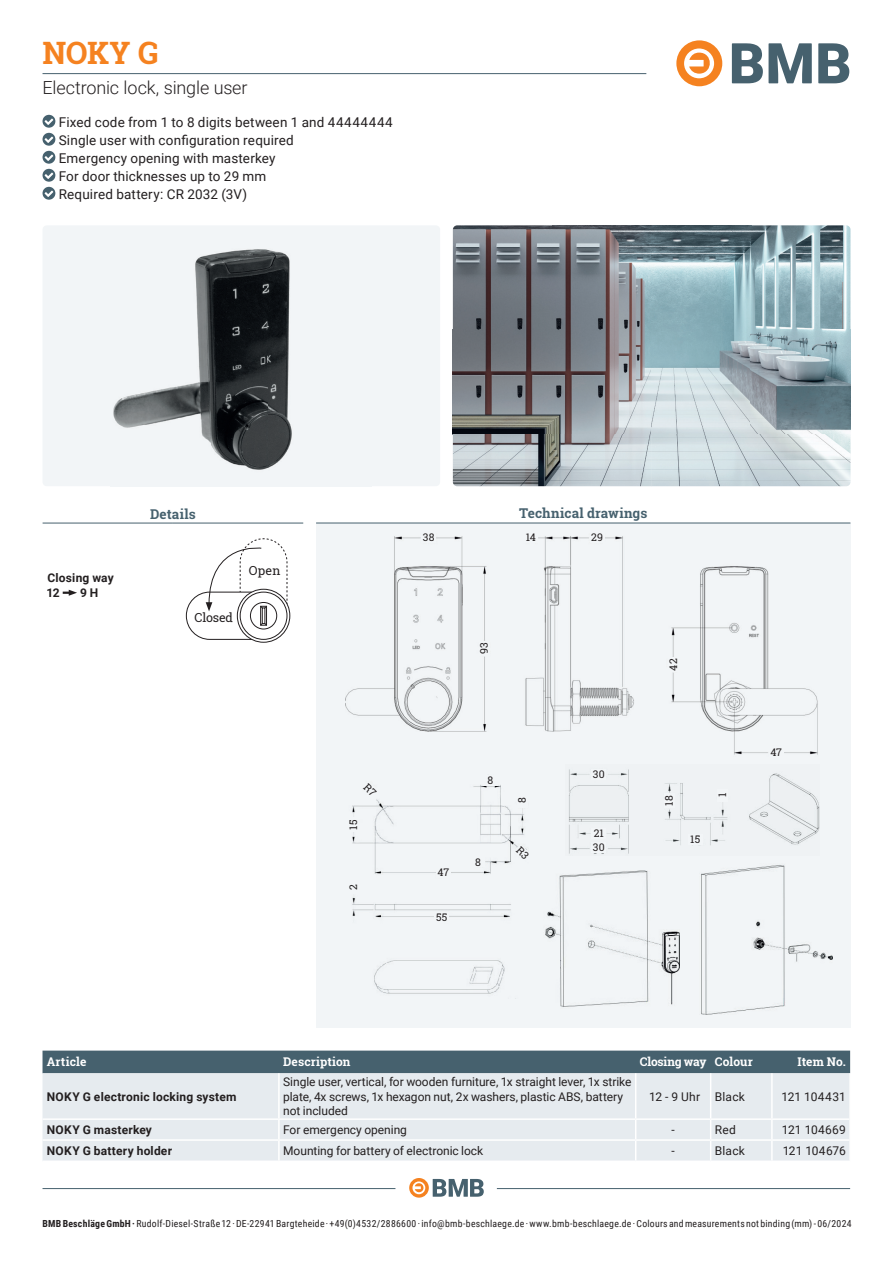
<style>
.page{position:relative;width:893px;height:1263px;background:#fff}
.page>*{position:absolute;margin:0;border:0;box-sizing:border-box;transform-origin:0 0}
.t1{font:700 30.9px "Roboto Slab";color:#f58220}
.t2{font:300 18px "Roboto";letter-spacing:-.005em;color:#231f20}
.t3{font:13.5px/18px "Roboto";letter-spacing:.01em;color:#231f20}
.t4{font:700 13.5px "Roboto Slab";letter-spacing:.01em;color:#46616e}
.t5{font:12.45px "Roboto Slab";letter-spacing:-.015em;color:#231f20}
.t6{font:12px/14.4px "Roboto";letter-spacing:-.005em;color:#231f20}
.t7{font:700 12px/14.4px "Roboto";letter-spacing:.015em;color:#231f20}
.t8{font:700 12px "Roboto Slab";letter-spacing:.005em;color:#fff}
.t9{font:700 12px "Roboto Slab";letter-spacing:-.015em;color:#fff}
.t10{font:12px "Roboto";letter-spacing:.015em;color:#231f20}
.t11{font:10.5px "Roboto Slab";letter-spacing:.01em;color:#231f20}
.t12{font:9.75px "Roboto Condensed";letter-spacing:.025em;color:#231f20}
.s1{font-weight:700}
</style>
<div class="page">
<hr style="left:43px;top:73px;width:603px;height:1px;background:#46616e">
<hr style="left:43px;top:1188px;width:352px;height:1px;background:#46616e">
<hr style="left:497px;top:1188px;width:353px;height:1px;background:#46616e">
<svg style="left:732px;top:43px;width:80px;height:40px"></svg>
<svg style="left:818px;top:43px;width:31px;height:40px"></svg>
<svg style="left:676px;top:40px;width:46px;height:46px"></svg>
<svg style="left:409px;top:1178px;width:75px;height:19px"></svg>
<img style="left:453px;top:225px;width:397px;height:261px">
<div style="left:316px;top:523px;width:534px;height:505px;background:#f2f5f7"></div>
<div style="left:43px;top:225px;width:397px;height:261px;background:#f2f5f7;border-radius:4px"></div>
<img style="left:113px;top:249px;width:179px;height:221px">
<img style="left:701px;top:865px;width:132px;height:150px">
<img style="left:545px;top:870px;width:135px;height:137px">
<img style="left:346px;top:536px;width:141px;height:196px">
<div style="left:421px;top:533px;width:15px;height:10px;background:#f2f5f7"></div>
<div style="left:479px;top:641px;width:10px;height:15px;background:#f2f5f7"></div>
<img style="left:671px;top:566px;width:147px;height:189px">
<div style="left:668px;top:657px;width:11px;height:15px;background:#f2f5f7"></div>
<div style="left:769px;top:747px;width:15px;height:10px;background:#f2f5f7"></div>
<img style="left:525px;top:536px;width:109px;height:196px">
<div style="left:523px;top:533px;width:15px;height:10px;background:#f2f5f7"></div>
<div style="left:590px;top:533px;width:14px;height:10px;background:#f2f5f7"></div>
<img style="left:352px;top:785px;width:173px;height:209px">
<div style="left:483px;top:775px;width:14px;height:11px;background:#f2f5f7"></div>
<div style="left:348px;top:817px;width:11px;height:15px;background:#f2f5f7"></div>
<div style="left:436px;top:867px;width:15px;height:11px;background:#f2f5f7"></div>
<div style="left:517px;top:793px;width:11px;height:15px;background:#f2f5f7"></div>
<div style="left:470px;top:857px;width:15px;height:10px;background:#f2f5f7"></div>
<div style="left:434px;top:912px;width:15px;height:10px;background:#f2f5f7"></div>
<div style="left:348px;top:879px;width:11px;height:15px;background:#f2f5f7"></div>
<img style="left:569px;top:769px;width:250px;height:85px">
<div style="left:591px;top:769px;width:15px;height:10px;background:#f2f5f7"></div>
<div style="left:591px;top:842px;width:15px;height:11px;background:#f2f5f7"></div>
<div style="left:591px;top:828px;width:15px;height:10px;background:#f2f5f7"></div>
<div style="left:664px;top:793px;width:10px;height:15px;background:#f2f5f7"></div>
<div style="left:688px;top:834px;width:15px;height:10px;background:#f2f5f7"></div>
<div style="left:717px;top:789px;width:11px;height:12px;background:#f2f5f7"></div>
<svg style="left:43px;top:115px;width:12px;height:85px"></svg>
<div style="left:43px;top:1050px;width:807px;height:23px;background:#46616e"></div>
<div style="left:43px;top:1073px;width:806px;height:87px;background:#e6ebef"></div>
<hr style="left:43px;top:1118px;width:236px;height:2px;background:#fff">
<hr style="left:43px;top:1139px;width:236px;height:2px;background:#fff">
<hr style="left:279px;top:1139px;width:357px;height:2px;background:#fff">
<hr style="left:635px;top:1073px;width:1px;height:45px;background:#fff">
<hr style="left:710px;top:1073px;width:1px;height:45px;background:#fff">
<hr style="left:771px;top:1073px;width:2px;height:45px;background:#fff">
<hr style="left:636px;top:1118px;width:75px;height:2px;background:#fff">
<hr style="left:711px;top:1118px;width:61px;height:2px;background:#fff">
<hr style="left:772px;top:1118px;width:77px;height:2px;background:#fff">
<hr style="left:636px;top:1139px;width:75px;height:2px;background:#fff">
<hr style="left:711px;top:1139px;width:61px;height:2px;background:#fff">
<hr style="left:772px;top:1139px;width:77px;height:2px;background:#fff">
<svg style="left:771px;top:1120px;width:2px;height:40px"></svg>
<hr style="left:278px;top:1073px;width:2px;height:45px;background:#fff">
<hr style="left:279px;top:1118px;width:357px;height:2px;background:#fff">
<svg style="left:278px;top:1120px;width:2px;height:40px"></svg>
<svg style="left:635px;top:1120px;width:1px;height:40px"></svg>
<svg style="left:710px;top:1120px;width:1px;height:40px"></svg>
<svg style="left:43px;top:523px;width:260px;height:120px"></svg>
<hr style="left:316px;top:523px;width:534px;height:1px;background:#46616e">
<svg style="left:361px;top:785px;width:18px;height:13px"></svg>
<svg style="left:513px;top:844px;width:14px;height:18px"></svg>
<h1 class="t1" style="left:43px;top:32px;width:117px">NOKY G</h1>
<h2 class="t2" style="left:43px;top:75px;width:207px">Electronic lock, single user</h2>
<p class="t3" style="left:59px;top:112px;width:336px">Fixed code from 1 to 8 digits between 1 and 44444444<br>Single user with configuration required<br>Emergency opening with masterkey<br>For door thicknesses up to 29 mm<br>Required battery: CR 2032 (3V)</p>
<p class="t7" style="left:46px;top:570px;width:69px">Closing way<br>12</p>
<p class="t7" style="left:80px;top:585px;width:20px">9 H</p>
<p class="t4" style="left:150px;top:505px;width:47px">Details</p>
<p class="t5" style="left:195px;top:608px;width:40px">Closed</p>
<p class="t5" style="left:249px;top:562px;width:33px">Open</p>
<p class="t11" style="left:346px;top:830px;width:11px;rotate:-90deg">15</p>
<p class="t11" style="left:346px;top:889px;width:7px;rotate:-90deg">2</p>
<p class="t11" style="left:423px;top:530px;width:13px">38</p>
<p class="t4" style="left:519px;top:504px;width:130px">Technical drawings</p>
<p class="t11" style="left:526px;top:530px;width:12px">14</p>
<p class="t11" style="left:591px;top:530px;width:13px">29</p>
<p class="t11" style="left:477px;top:654px;width:13px;rotate:-90deg">93</p>
<p class="t11" style="left:437px;top:865px;width:13px">47</p>
<p class="t11" style="left:436px;top:910px;width:13px">55</p>
<p class="t11" style="left:487px;top:773px;width:7px">8</p>
<p class="t11" style="left:475px;top:854px;width:7px">8</p>
<p class="t11" style="left:515px;top:803px;width:7px;rotate:-90deg">8</p>
<p class="t11" style="left:593px;top:767px;width:13px">30</p>
<p class="t11" style="left:594px;top:826px;width:12px">21</p>
<p class="t11" style="left:593px;top:840px;width:13px">30</p>
<p class="t11" style="left:666px;top:670px;width:13px;rotate:-90deg">42</p>
<p class="t11" style="left:662px;top:806px;width:12px;rotate:-90deg">18</p>
<p class="t11" style="left:690px;top:832px;width:11px">15</p>
<p class="t11" style="left:715px;top:797px;width:6px;rotate:-90deg">1</p>
<p class="t11" style="left:770px;top:744px;width:13px">47</p>
<p class="t8" style="left:47px;top:1054px;width:41px">Article</p>
<p class="t8" style="left:283px;top:1054px;width:69px">Description</p>
<p class="t9" style="left:640px;top:1054px;width:115px">Closing way Colour</p>
<p class="t8" style="left:798px;top:1054px;width:50px">Item No.</p>
<p class="t7" style="left:47px;top:1088px;width:191px">NOKY G electronic locking system</p>
<p class="t6" style="left:283px;top:1074px;width:350px">Single user, vertical, for wooden furniture, 1x straight lever, 1x strike plate, 4x screws, 1x hexagon nut, 2x washers, plastic ABS, battery not included</p>
<p class="t10" style="left:649px;top:1088px;width:97px">12 - 9 Uhr Black</p>
<p class="t6" style="left:782px;top:1088px;width:66px">121 104431</p>
<p class="t7" style="left:47px;top:1122px;width:107px">NOKY G masterkey</p>
<p class="t6" style="left:283px;top:1122px;width:125px">For emergency opening</p>
<p class="t6" style="left:671px;top:1122px;width:5px">-</p>
<p class="t6" style="left:715px;top:1122px;width:22px">Red</p>
<p class="t6" style="left:782px;top:1122px;width:65px">121 104669</p>
<p class="t7" style="left:47px;top:1143px;width:127px">NOKY G battery holder</p>
<p class="t6" style="left:283px;top:1143px;width:202px">Mounting for battery of electronic lock</p>
<p class="t6" style="left:671px;top:1143px;width:5px">-</p>
<p class="t6" style="left:715px;top:1143px;width:32px">Black</p>
<p class="t6" style="left:783px;top:1143px;width:65px">121 104676</p>
<p class="t12" style="left:43px;top:1217px;width:810px"><span class="s1">BMB Beschläge GmbH ·</span> Rudolf-Diesel-Straße 12 · DE-22941 Bargteheide · +49(0)4532/2886600 · info@bmb-beschlaege.de · www.bmb-beschlaege.de · Colours and measurements not binding (mm) - 06/2024</p>
</div>
